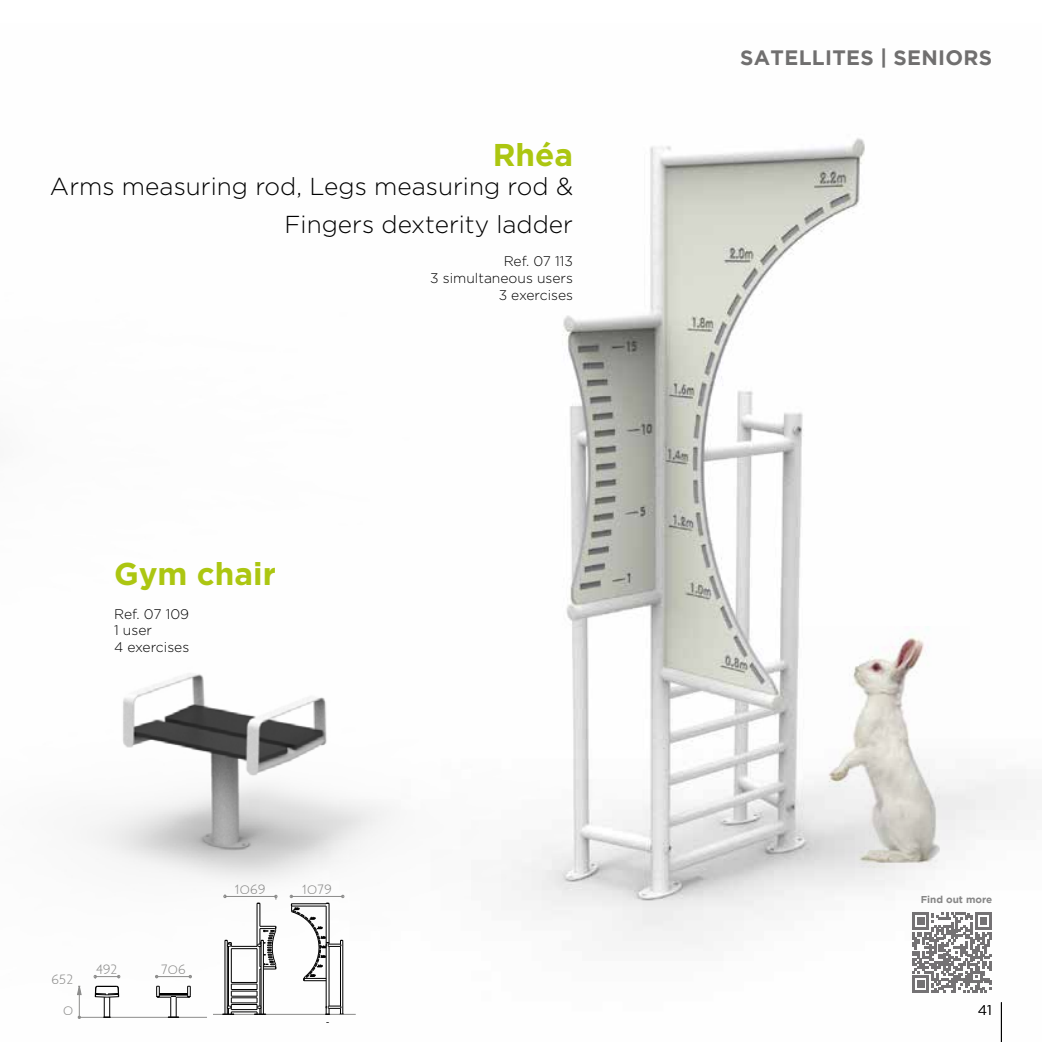
<style>
.page{position:relative;width:1042px;height:1042px;background:#fff}
.page>*{position:absolute;margin:0;border:0;box-sizing:border-box;transform-origin:0 0}
.t1{font:700 31.5px "Gotham";color:#acc611}
.t2{font:300 24.5px/37.8px "Gotham";color:#000;text-align:right}
.t3{font:700 20.82px "Gotham";letter-spacing:.015em;color:#706f6f}
.t4{font:300 14px "Gotham";color:#000}
.t5{font:300 13.83px/16.6px "Gotham";color:#000;text-align:right}
.t6{font:13.83px "Blueprint";color:#8d8d8c}
.t7{font:700 9.97px "Gotham";color:#878787}
</style>
<div class="page">
<img style="left:77px;top:138px;width:950px;height:904px">
<img style="left:77px;top:138px;width:567px;height:740px">
<hr style="left:78px;top:1017px;width:129px;height:1px;background:#8d8d8c">
<svg style="left:156px;top:986px;width:35px;height:32px"></svg>
<svg style="left:95px;top:986px;width:24px;height:32px"></svg>
<svg style="left:77px;top:1015px;width:5px;height:4px"></svg>
<hr style="left:157px;top:976px;width:33px;height:1px;background:#8d8d8c">
<hr style="left:79px;top:986px;width:1px;height:31px;background:#8d8d8c">
<svg style="left:77px;top:985px;width:5px;height:10px"></svg>
<svg style="left:94px;top:975px;width:26px;height:3px"></svg>
<hr style="left:266px;top:1014px;width:90px;height:1px;background:#8d8d8c">
<hr style="left:326px;top:946px;width:1px;height:60px;background:#000">
<hr style="left:329px;top:946px;width:1px;height:60px;background:#000">
<hr style="left:340px;top:946px;width:1px;height:60px;background:#000">
<hr style="left:342px;top:940px;width:1px;height:74px;background:#000">
<hr style="left:225px;top:940px;width:1px;height:74px;background:#000">
<hr style="left:227px;top:940px;width:1px;height:74px;background:#000">
<hr style="left:228px;top:946px;width:1px;height:60px;background:#000">
<hr style="left:231px;top:948px;width:1px;height:34px;background:#000">
<hr style="left:257px;top:948px;width:1px;height:34px;background:#000">
<svg style="left:213px;top:982px;width:53px;height:33px"></svg>
<hr style="left:260px;top:969px;width:1px;height:37px;background:#000">
<hr style="left:261px;top:940px;width:1px;height:74px;background:#000">
<hr style="left:263px;top:940px;width:1px;height:74px;background:#000">
<svg style="left:325px;top:1006px;width:19px;height:9px"></svg>
<svg style="left:290px;top:895px;width:54px;height:86px"></svg>
<svg style="left:223px;top:894px;width:54px;height:75px"></svg>
<img style="left:786px;top:627px;width:184px;height:242px">
<svg style="left:912px;top:913px;width:80px;height:79px"></svg>
<hr style="left:1001px;top:1002px;width:1px;height:40px;background:#000">
<h1 class="t1" style="left:493px;top:136px;width:82px">Rhéa</h1>
<h2 class="t2" style="left:50px;top:167px;width:524px">Arms measuring rod, Legs measuring rod &amp;<br>Fingers dexterity ladder</h2>
<p class="t5" style="left:430px;top:253px;width:144px">Ref. 07 113<br>3 simultaneous users<br>3 exercises</p>
<h1 class="t1" style="left:114px;top:556px;width:163px">Gym chair</h1>
<p class="t5" style="left:114px;top:605px;width:77px;text-align:left">Ref. 07 109<br>1 user<br>4 exercises</p>
<p class="t6" style="left:52px;top:971px;width:23px">652</p>
<p class="t6" style="left:63px;top:1002px;width:12px">0</p>
<p class="t6" style="left:96px;top:961px;width:23px">492</p>
<p class="t6" style="left:161px;top:961px;width:26px">706</p>
<p class="t6" style="left:235px;top:881px;width:32px">1069</p>
<p class="t6" style="left:302px;top:881px;width:31px">1079</p>
<h3 class="t3" style="left:740px;top:45px;width:253px">SATELLITES | SENIORS</h3>
<p class="t7" style="left:920px;top:894px;width:73px">Find out more</p>
<p class="t4" style="left:978px;top:1002px;width:15px">41</p>
</div>
